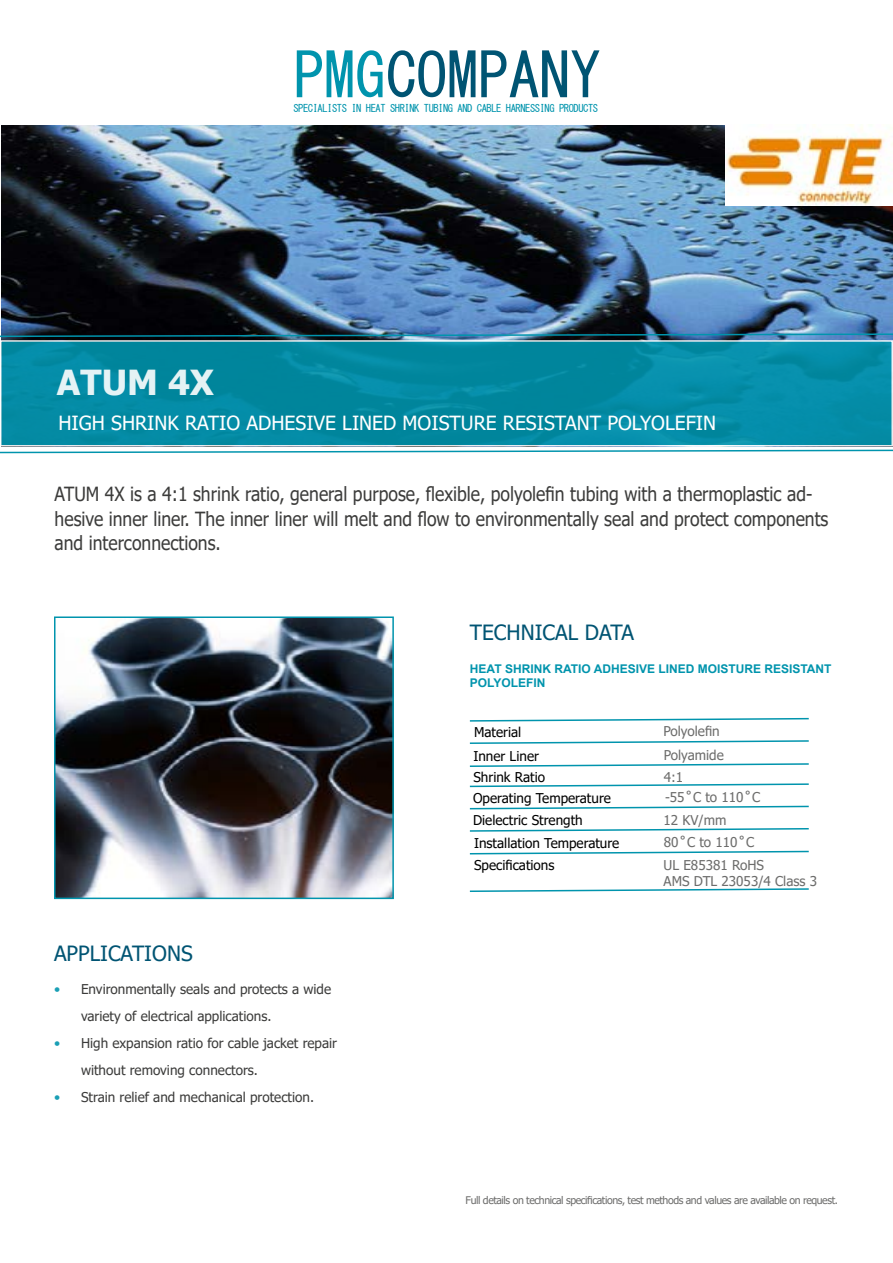
<style>
.page{position:relative;width:893px;height:1263px;background:#fff}
.page>*{position:absolute;margin:0;border:0;box-sizing:border-box;transform-origin:0 0}
.t1{font:61.5px "MS Gothic";color:#005473}
.t2{font:700 34.5px "Tahoma";color:#fff}
.t3{font:21px "Tahoma";color:#005473}
.t4{font:19.5px/24px "Tahoma";color:#3c3c3b;scale:.9 1}
.t5{font:19.5px "Tahoma";color:#fff}
.t6{font:13.5px/27px "Tahoma";color:#3c3c3b}
.t7{font:13.5px "Tahoma";color:#000}
.t8{font:13.5px/16.2px "Tahoma";color:#6d6d6c}
.t9{font:700 12px/14.4px "Arial";color:#0094ad}
.t10{font:10.5px "Tahoma";letter-spacing:-.04em;color:#6d6d6c}
.t11{font:10.5px "MS Gothic";letter-spacing:-.04em;color:#0094ad}
.s1{color:#0094ad}
.s2{color:#1a9fb5}
</style>
<div class="page">
<img style="left:2px;top:125px;width:891px;height:215px">
<img style="left:0;top:333px;width:893px;height:5px">
<svg style="left:0;top:449px;width:893px;height:5px"></svg>
<svg style="left:469px;top:717px;width:340px;height:5px"></svg>
<svg style="left:469px;top:740px;width:340px;height:4px"></svg>
<svg style="left:469px;top:763px;width:340px;height:4px"></svg>
<svg style="left:469px;top:783px;width:340px;height:5px"></svg>
<div style="left:0;top:340px;width:893px;height:106px;background:#038aa3;border:2px solid #fff"></div>
<svg style="left:469px;top:805px;width:340px;height:5px"></svg>
<svg style="left:469px;top:828px;width:340px;height:4px"></svg>
<svg style="left:469px;top:850px;width:340px;height:5px"></svg>
<img style="left:57px;top:619px;width:334px;height:277px">
<div style="left:54px;top:616px;width:340px;height:283px;border:2px solid #0094ad"></div>
<img style="left:725px;top:125px;width:168px;height:81px">
<svg style="left:469px;top:888px;width:340px;height:4px"></svg>
<h1 class="t1" style="left:293px;top:45px;width:309px"><span class="s1">PMG</span>COMPANY</h1>
<p class="t11" style="left:293px;top:103px;width:306px">SPECIALISTS IN HEAT SHRINK TUBING AND CABLE HARNESSING PRODUCTS</p>
<h2 class="t2" style="left:57px;top:358px;width:158px">ATUM 4X</h2>
<p class="t5" style="left:58px;top:409px;width:659px">HIGH SHRINK RATIO ADHESIVE LINED MOISTURE RESISTANT POLYOLEFIN</p>
<p class="t4" style="left:55px;top:483px;width:861px">ATUM 4X is a 4:1 shrink ratio, general purpose, flexible, polyolefin tubing with a thermoplastic ad&shy;hesive inner liner. The inner liner will melt and flow to environmentally seal and protect components and interconnections.</p>
<p class="t3" style="left:470px;top:618px;width:166px">TECHNICAL DATA</p>
<p class="t9" style="left:470px;top:661px;width:363px">HEAT SHRINK RATIO ADHESIVE LINED MOISTURE RESISTANT<br>POLYOLEFIN</p>
<p class="t3" style="left:54px;top:939px;width:140px">APPLICATIONS</p>
<p class="t6" style="left:81px;top:976px;width:252px;text-indent:-27px"><span class="s2">•</span> Environmentally seals and protects a wide variety of electrical applications.</p>
<p class="t6" style="left:81px;top:1030px;width:258px;text-indent:-27px"><span class="s2">•</span> High expansion ratio for cable jacket repair without removing connectors.</p>
<p class="t6" style="left:54px;top:1084px;width:262px"><span class="s2">•</span> Strain relief and mechanical protection.</p>
<p class="t7" style="left:474px;top:723px;width:49px">Material</p>
<p class="t8" style="left:663px;top:723px;width:58px">Polyolefin</p>
<p class="t7" style="left:473px;top:747px;width:67px">Inner Liner</p>
<p class="t8" style="left:664px;top:747px;width:62px">Polyamide</p>
<p class="t7" style="left:473px;top:768px;width:73px">Shrink Ratio</p>
<p class="t8" style="left:664px;top:769px;width:21px">4:1</p>
<p class="t7" style="left:473px;top:789px;width:139px">Operating Temperature</p>
<p class="t8" style="left:665px;top:790px;width:97px">-55 ̊C to 110 ̊C</p>
<p class="t7" style="left:473px;top:811px;width:111px">Dielectric Strength</p>
<p class="t8" style="left:664px;top:812px;width:64px">12 KV/mm</p>
<p class="t7" style="left:474px;top:834px;width:147px">Installation Temperature</p>
<p class="t8" style="left:664px;top:835px;width:92px">80 ̊C to 110 ̊C</p>
<p class="t7" style="left:474px;top:856px;width:82px">Specifications</p>
<p class="t8" style="left:664px;top:858px;width:155px">UL E85381 RoHS<br>AMS DTL 23053/4 Class 3</p>
<p class="t10" style="left:466px;top:1193px;width:374px">Full details on technical specifications, test methods and values are available on request.</p>
</div>
